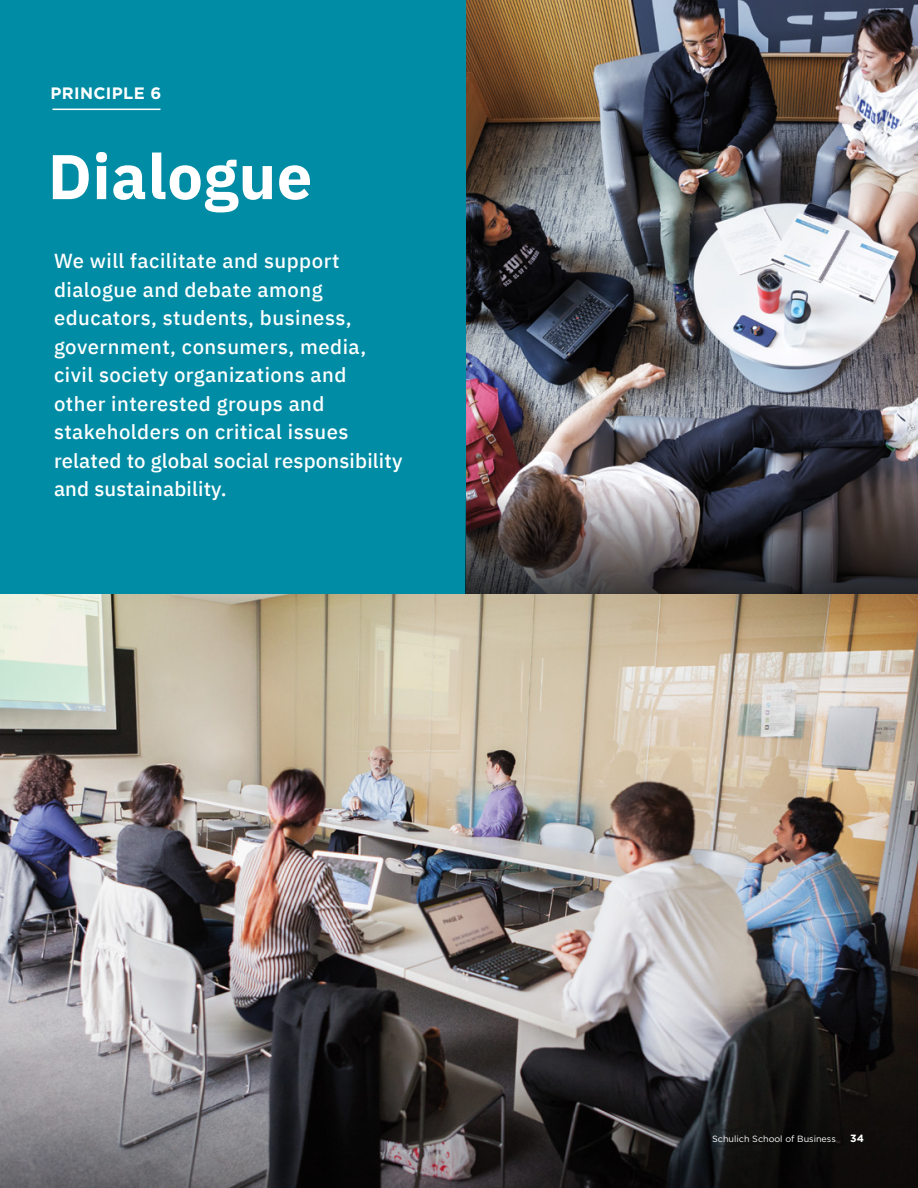
<style>
.page{position:relative;width:918px;height:1188px;background:#fff}
.page>*{position:absolute;margin:0;border:0;box-sizing:border-box;transform-origin:0 0}
.t1{font:700 63px "IBM Plex Sans";letter-spacing:.01em;color:#fff}
.t2{font:500 20.25px/28.5px "IBM Plex Sans";letter-spacing:.025em;color:#fff}
.t3{font:700 16.5px "Gotham";letter-spacing:.02em;color:#fff}
.t4{font:700 10.5px "Gotham";color:#fff}
.t5{font:9px "Gotham";color:#fff}
</style>
<div class="page">
<img style="left:0;top:594px;width:918px;height:397px">
<img style="left:466px;top:0;width:452px;height:471px">
<div style="left:0;top:0;width:466px;height:594px;background:#008ca4"></div>
<hr style="left:52px;top:109px;width:108px;height:1px;background:#fff">
<svg style="left:466px;top:471px;width:452px;height:123px;background:#4d4649"></svg>
<svg style="left:0;top:991px;width:918px;height:197px;background:#4f4d4f"></svg>
<p class="t3" style="left:51px;top:82px;width:112px">PRINCIPLE 6</p>
<p class="t1" style="left:48px;top:127px;width:266px">Dialogue</p>
<p class="t2" style="left:54px;top:245px;width:350px">We will facilitate and support dialogue and debate among educators, students, business, government, consumers, media, civil society organizations and other interested groups and stakeholders on critical issues related to global social responsibility and sustainability.</p>
<p class="t5" style="left:712px;top:1133px;width:125px">Schulich School of Business</p>
<p class="t4" style="left:850px;top:1131px;width:15px">34</p>
</div>
